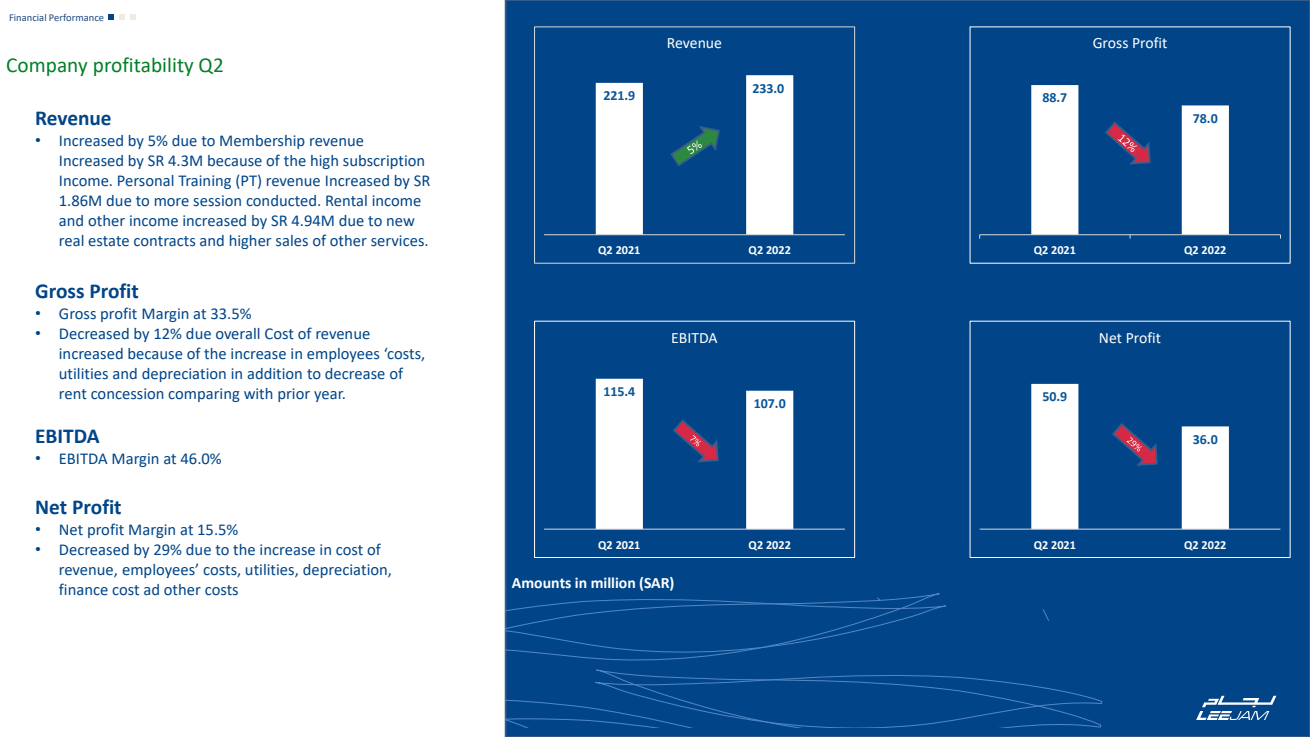
<style>
.page{position:relative;width:1310px;height:737px;background:#fff}
.page>*{position:absolute;margin:0;border:0;box-sizing:border-box;transform-origin:0 0}
.t1{font:700 21.35px "Calibri";color:#014588}
.t2{font:21.35px "Calibri";color:#008027}
.t3{font:16.62px/19.9px "Calibri";color:#014588}
.t4{font:15.75px "Calibri";color:#fff}
.t5{font:700 15.75px "Calibri";color:#fff}
.t6{font:700 14px "Calibri";letter-spacing:-.005em;color:#0b5698}
.t7{font:700 12.25px "Calibri";letter-spacing:-.005em;color:#fff}
.t8{font:10.5px "Calibri";color:#1f497d}
.s1{font-family:"Arial"}
</style>
<div class="page">
<div style="left:505px;top:0;width:805px;height:737px;background:#014588"></div>
<svg style="left:505px;top:593px;width:632px;height:134px;background:#04488a"></svg>
<svg style="left:108px;top:15px;width:17px;height:5px"></svg>
<svg style="left:131px;top:15px;width:5px;height:5px"></svg>
<svg style="left:1196px;top:696px;width:80px;height:24px"></svg>
<hr style="left:544px;top:234px;width:301px;height:1px;background:#d9d9d9">
<div style="left:534px;top:27px;width:321px;height:236px;border:1px solid #d9d9d9"></div>
<hr style="left:980px;top:234px;width:300px;height:1px;background:#d9d9d9">
<svg style="left:1031px;top:85px;width:198px;height:154px"></svg>
<hr style="left:544px;top:529px;width:301px;height:1px;background:#d9d9d9">
<div style="left:534px;top:321px;width:321px;height:237px;border:1px solid #fff"></div>
<svg style="left:596px;top:379px;width:197px;height:150px"></svg>
<hr style="left:980px;top:529px;width:300px;height:1px;background:#d9d9d9">
<svg style="left:1031px;top:384px;width:198px;height:145px"></svg>
<svg style="left:596px;top:75px;width:197px;height:160px"></svg>
<p class="t8" style="left:9px;top:10px;width:97px">Financial Performance</p>
<p class="t2" style="left:6px;top:50px;width:219px">Company profitability Q2</p>
<p class="t1" style="left:35px;top:103px;width:78px">Revenue</p>
<p class="t3" style="left:59px;top:130px;width:373px;text-indent:-24px"><span class="s1">•</span> Increased by 5% due to Membership revenue Increased by SR 4.3M because of the high subscription Income. Personal Training (PT) revenue Increased by SR 1.86M due to more session conducted. Rental income and other income increased by SR 4.94M due to new real estate contracts and higher sales of other services.</p>
<p class="t1" style="left:35px;top:275px;width:105px">Gross Profit</p>
<p class="t3" style="left:35px;top:303px;width:218px"><span class="s1">•</span> Gross profit Margin at 33.5%</p>
<p class="t3" style="left:59px;top:323px;width:368px;text-indent:-24px"><span class="s1">•</span> Decreased by 12% due overall Cost of revenue increased because of the increase in employees ‘costs, utilities and depreciation in addition to decrease of rent concession comparing with prior year.</p>
<p class="t1" style="left:35px;top:421px;width:66px">EBITDA</p>
<p class="t3" style="left:35px;top:448px;width:188px"><span class="s1">•</span> EBITDA Margin at 46.0%</p>
<p class="t1" style="left:35px;top:492px;width:88px">Net Profit</p>
<p class="t3" style="left:35px;top:519px;width:205px"><span class="s1">•</span> Net profit Margin at 15.5%</p>
<p class="t3" style="left:59px;top:539px;width:335px;text-indent:-24px"><span class="s1">•</span> Decreased by 29% due to the increase in cost of revenue, employees’ costs, utilities, depreciation, finance cost ad other costs</p>
<p class="t6" style="left:603px;top:86px;width:33px">221.9</p>
<p class="t4" style="left:667px;top:32px;width:57px">Revenue</p>
<p class="t6" style="left:752px;top:78px;width:33px">233.0</p>
<p class="t7" style="left:598px;top:241px;width:44px">Q2 2021</p>
<p class="t7" style="left:749px;top:241px;width:44px">Q2 2022</p>
<p class="t6" style="left:603px;top:381px;width:33px">115.4</p>
<p class="t4" style="left:671px;top:327px;width:48px">EBITDA</p>
<p class="t6" style="left:754px;top:393px;width:33px">107.0</p>
<p class="t7" style="left:598px;top:536px;width:44px">Q2 2021</p>
<p class="t7" style="left:749px;top:536px;width:44px">Q2 2022</p>
<p class="t5" style="left:512px;top:572px;width:164px">Amounts in million (SAR)</p>
<p class="t6" style="left:1042px;top:88px;width:26px">88.7</p>
<p class="t4" style="left:1093px;top:32px;width:76px">Gross Profit</p>
<p class="t6" style="left:1193px;top:108px;width:26px">78.0</p>
<p class="t7" style="left:1034px;top:241px;width:44px">Q2 2021</p>
<p class="t7" style="left:1184px;top:241px;width:44px">Q2 2022</p>
<p class="t6" style="left:1042px;top:387px;width:26px">50.9</p>
<p class="t4" style="left:1099px;top:327px;width:64px">Net Profit</p>
<p class="t6" style="left:1193px;top:429px;width:26px">36.0</p>
<p class="t7" style="left:1034px;top:536px;width:44px">Q2 2021</p>
<p class="t7" style="left:1184px;top:536px;width:44px">Q2 2022</p>
</div>
